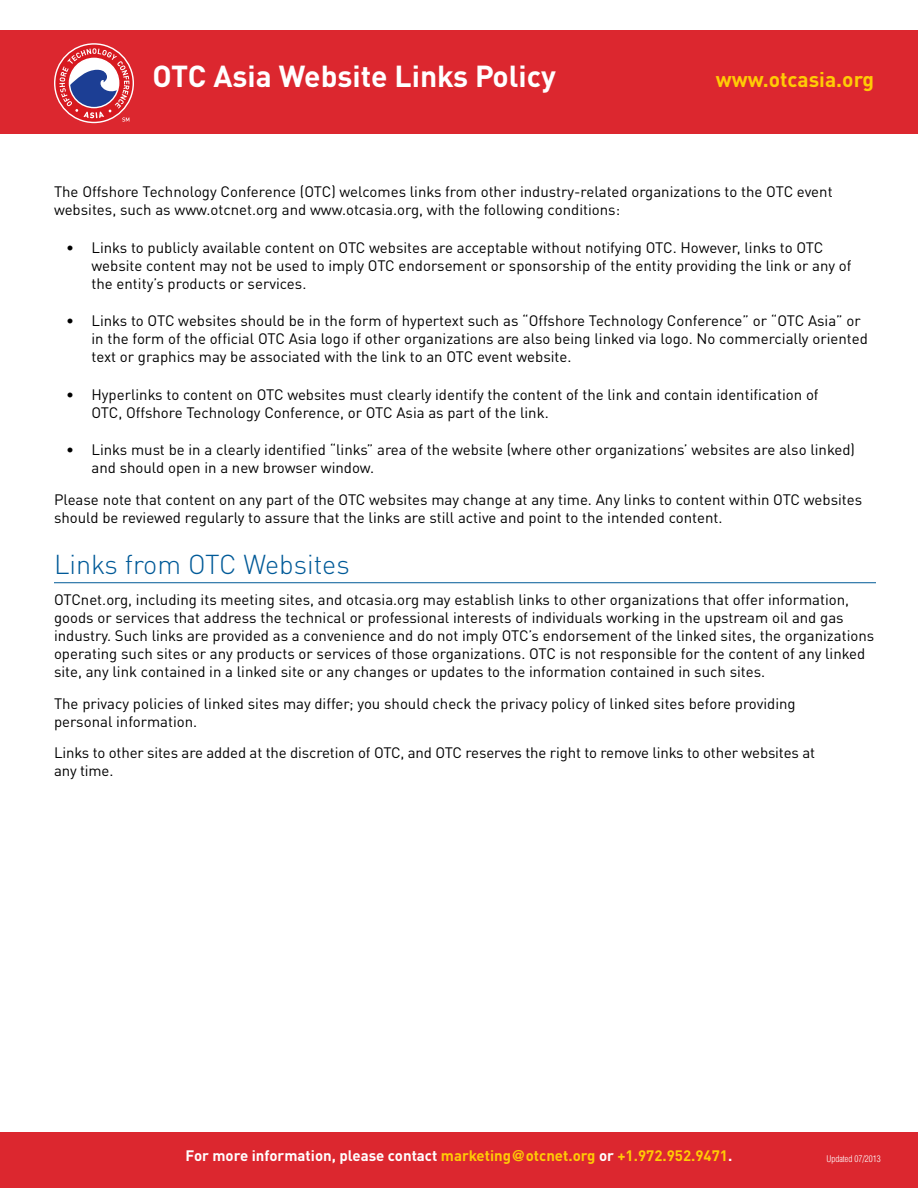
<style>
.page{position:relative;width:918px;height:1188px;background:#fff}
.page>*{position:absolute;margin:0;border:0;box-sizing:border-box;transform-origin:0 0}
.t1{font:700 30px "DINOT";color:#fff}
.t2{font:300 27px "DINOT";color:#005a98}
.t3{font:700 21px "DINOT";color:#ffcb05}
.t4{font:15px/18px "DINOT";color:#000}
.t5{font:700 15px "DINOT";color:#fff}
.t6{font:300 condensed 9px "Helvetica LT Std";color:#fff}
.s1{color:#ffcb05}
.s2{font-family:"Helvetica LT Std";color:#ffcb05}
</style>
<div class="page">
<div style="left:0;top:30px;width:918px;height:104px;background:#dc272f"></div>
<hr style="left:54px;top:582px;width:822px;height:1px;background:#005a98">
<div style="left:0;top:1132px;width:918px;height:56px;background:#dc272f"></div>
<svg style="left:54px;top:43px;width:80px;height:80px"></svg>
<h1 class="t1" style="left:152px;top:57px;width:405px">OTC Asia Website Links Policy</h1>
<h3 class="t3" style="left:716px;top:65px;width:160px">www.otcasia.org</h3>
<p class="t4" style="left:54px;top:183px;width:780px">The Offshore Technology Conference (OTC) welcomes links from other industry-related organizations to the OTC event websites, such as www.otcnet.org and www.otcasia.org, with the following conditions:</p>
<p class="t4" style="left:92px;top:238px;width:762px;text-indent:-26px">• Links to publicly available content on OTC websites are acceptable without notifying OTC. However, links to OTC website content may not be used to imply OTC endorsement or sponsorship of the entity providing the link or any of the entity’s products or services.</p>
<p class="t4" style="left:92px;top:312px;width:778px;text-indent:-26px">• Links to OTC websites should be in the form of hypertext such as “Offshore Technology Conference” or “OTC Asia” or in the form of the official OTC Asia logo if other organizations are also being linked via logo. No commercially oriented text or graphics may be associated with the link to an OTC event website.</p>
<p class="t4" style="left:92px;top:385px;width:729px;text-indent:-26px">• Hyperlinks to content on OTC websites must clearly identify the content of the link and contain identification of<br>OTC, Offshore Technology Conference, or OTC Asia as part of the link.</p>
<p class="t4" style="left:92px;top:441px;width:765px;text-indent:-26px">• Links must be in a clearly identified “links” area of the website (where other organizations’ websites are also linked) and should open in a new browser window.</p>
<p class="t4" style="left:54px;top:490px;width:810px">Please note that content on any part of the OTC websites may change at any time. Any links to content within OTC websites should be reviewed regularly to assure that the links are still active and point to the intended content.</p>
<h2 class="t2" style="left:54px;top:547px;width:297px">Links from OTC Websites</h2>
<p class="t4" style="left:54px;top:591px;width:822px">OTCnet.org, including its meeting sites, and otcasia.org may establish links to other organizations that offer information, goods or services that address the technical or professional interests of individuals working in the upstream oil and gas industry. Such links are provided as a convenience and do not imply OTC’s endorsement of the linked sites, the organizations operating such sites or any products or services of those organizations. OTC is not responsible for the content of any linked site, any link contained in a linked site or any changes or updates to the information contained in such sites.</p>
<p class="t4" style="left:54px;top:694px;width:743px">The privacy policies of linked sites may differ; you should check the privacy policy of linked sites before providing personal information.</p>
<p class="t4" style="left:54px;top:744px;width:763px">Links to other sites are added at the discretion of OTC, and OTC reserves the right to remove links to other websites at any time.</p>
<p class="t5" style="left:186px;top:1146px;width:548px">For more information, please contact <span class="s1">marketing</span><span class="s2">@</span><span class="s1">otcnet.org</span> or <span class="s1">+1.972.952.9471</span>.</p>
<p class="t6" style="left:826px;top:1153px;width:56px">Updated 07/2013</p>
</div>
